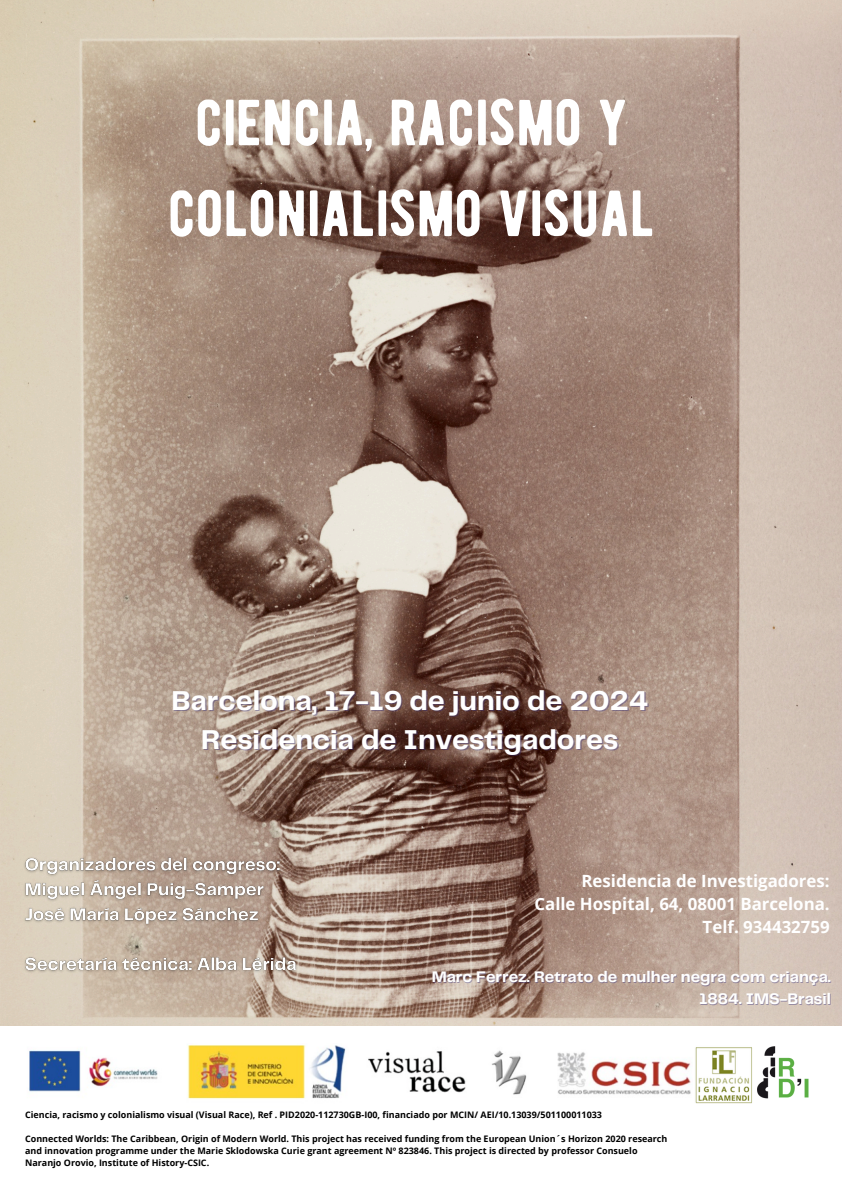
<style>
.page{position:relative;width:842px;height:1191px;background:#fff}
.page>*{position:absolute;margin:0;border:0;box-sizing:border-box;transform-origin:0 0}
.t1{font:65px/90.8px "BERNIER Regular";color:#fff;text-align:center}
.t2{font:700 28.3px "Telegraf";color:#fff}
.t3{font:700 16.9px/23.2px "Open Sans";color:#fff;text-align:right}
.t4{font:700 15.9px/21.8px "Telegraf";color:#fff;text-align:right}
.t5{font:700 9px "Open Sans";color:#000}
</style>
<div class="page">
<img style="left:29px;top:1045px;width:662px;height:54px">
<img style="left:695px;top:1047px;width:57px;height:57px">
<img style="left:0;top:0;width:842px;height:1024px">
<img style="left:758px;top:1046px;width:51px;height:53px">
<img style="left:20px;top:853px;width:282px;height:171px">
<h4 class="t1" style="left:167px;top:77px;width:489px">CIENCIA, RACISMO Y<br>COLONIALISMO VISUAL</h4>
<p class="t2" style="left:171px;top:688px;width:478px">Barcelona, 17-19 de junio de 2024</p>
<p class="t2" style="left:201px;top:727px;width:419px">Residencia de Investigadores</p>
<h3 class="t3" style="left:534px;top:868px;width:297px">Residencia de Investigadores:<br>Calle Hospital, 64, 08001 Barcelona.<br>Telf. 934432759</h3>
<h3 class="t4" style="left:432px;top:966px;width:401px">Marc Ferrez. Retrato de mulher negra com criança.<br>1884. IMS-Brasil</h3>
<p class="t5" style="left:25px;top:1108px;width:578px">Ciencia, racismo y colonialismo visual (Visual Race), Ref . PID2020-112730GB-I00, financiado por MCIN/ AEI/10.13039/501100011033</p>
<p class="t5" style="left:25px;top:1132px;width:644px">Connected Worlds: The Caribbean, Origin of Modern World. This project has received funding from the European Union´s Horizon 2020 research</p>
<p class="t5" style="left:25px;top:1144px;width:614px">and innovation programme under the Marie Sklodowska Curie grant agreement Nº 823846. This project is directed by professor Consuelo</p>
<p class="t5" style="left:25px;top:1156px;width:186px">Naranjo Orovio, Institute of History-CSIC.</p>
</div>
